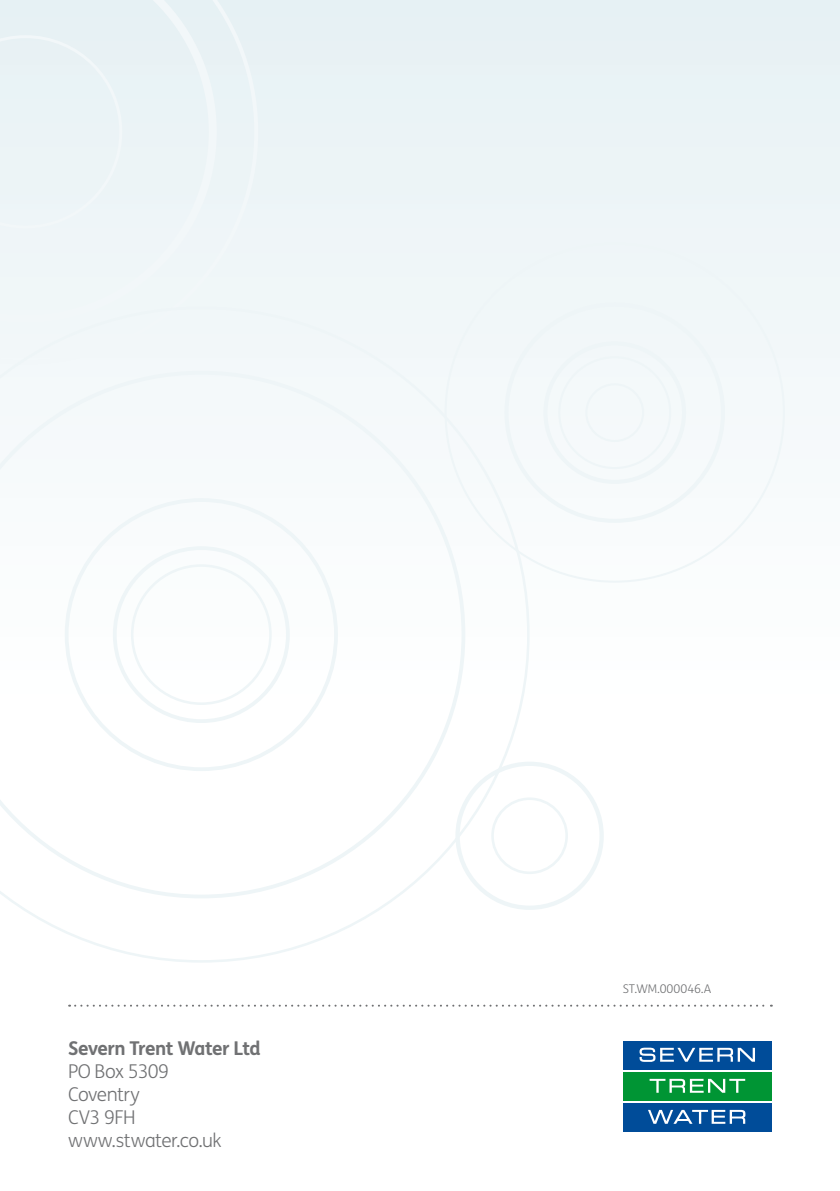
<style>
.page{position:relative;width:840px;height:1191px;background:#fff}
.page>*{position:absolute;margin:0;border:0;box-sizing:border-box;transform-origin:0 0}
.t1{font:300 19px/23px "FS Me Pro";letter-spacing:-.025em;color:#707173}
.t2{font:700 19px "FS Me Pro";letter-spacing:-.03em;color:#707173}
.t3{font:300 12px "FS Me Pro";color:#707173}
</style>
<div class="page">
<div style="left:0;top:0;width:839px;height:1191px;background:linear-gradient(to bottom,#eaf3f6,#fff)"></div>
<div style="left:258px;top:35px;width:513px;height:193px;background:#ebf3f6"></div>
<div style="left:0;top:0;width:258px;height:306px;background:#ecf4f6"></div>
<svg style="left:619px;top:1038px;width:155px;height:96px"></svg>
<div style="left:622px;top:1040px;width:149px;height:29px;background:#004c99"></div>
<div style="left:622px;top:1071px;width:149px;height:29px;background:#009534"></div>
<div style="left:622px;top:1103px;width:149px;height:28px;background:#004c99"></div>
<svg style="left:639px;top:1047px;width:115px;height:14px"></svg>
<svg style="left:649px;top:1078px;width:95px;height:14px"></svg>
<svg style="left:648px;top:1109px;width:97px;height:14px"></svg>
<svg style="left:69px;top:1004px;width:702px;height:2px"></svg>
<svg style="left:0;top:306px;width:529px;height:656px"></svg>
<div style="left:585px;top:383px;width:58px;height:59px;border:2px solid #eef5f7;border-radius:50%"></div>
<div style="left:558px;top:356px;width:112px;height:113px;border:2px solid #eef5f7;border-radius:50%"></div>
<div style="left:543px;top:341px;width:142px;height:143px;border:4px solid #eef5f7;border-radius:50%"></div>
<div style="left:491px;top:797px;width:76px;height:77px;border:3px solid #eef5f7;border-radius:50%"></div>
<div style="left:455px;top:761px;width:148px;height:149px;border:4px solid #eef5f7;border-radius:50%"></div>
<p class="t2" style="left:68px;top:1033px;width:194px">Severn Trent Water Ltd</p>
<p class="t1" style="left:68px;top:1059px;width:155px">PO Box 5309<br>Coventry<br>CV3 9FH www.stwater.co.uk</p>
<p class="t3" style="left:622px;top:980px;width:90px">ST.WM.000046.A</p>
</div>
